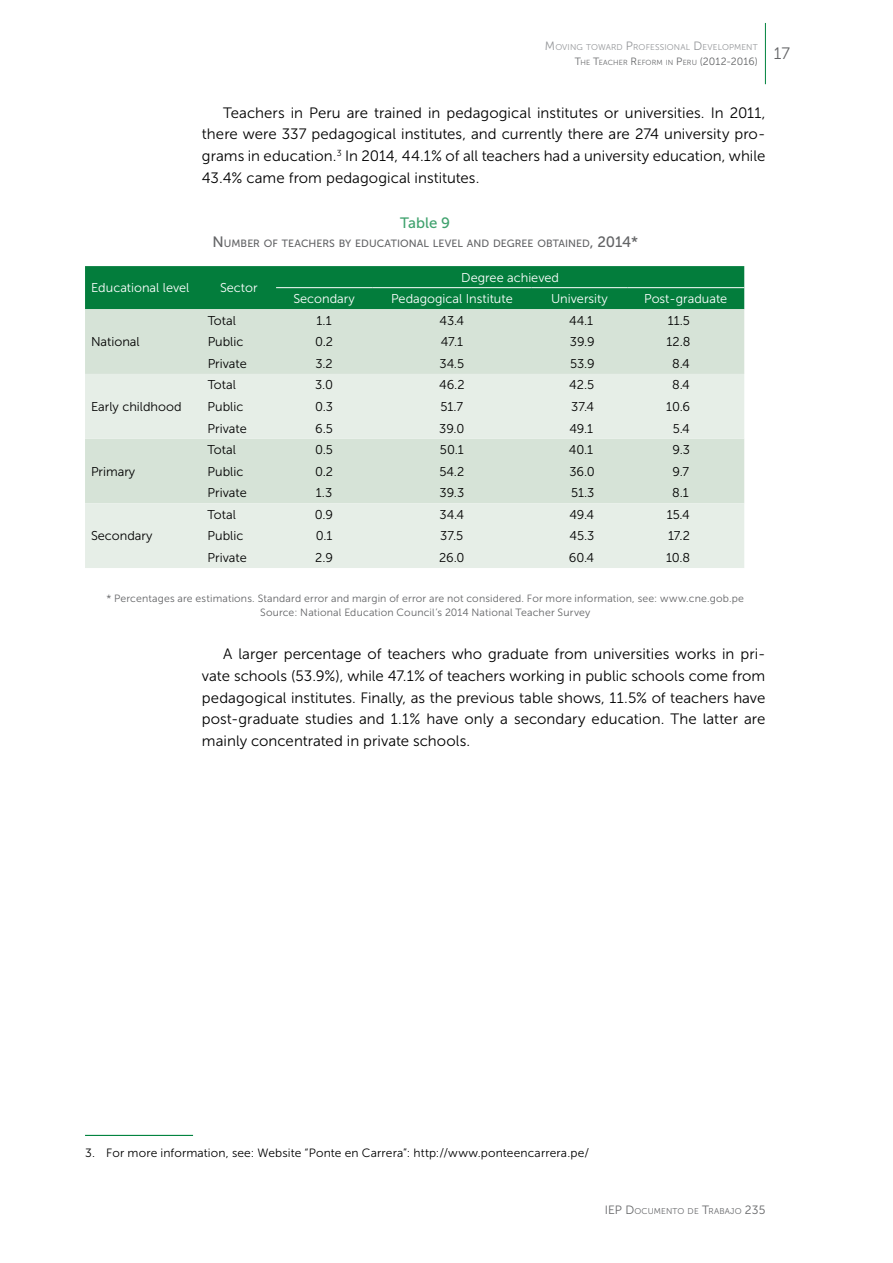
<style>
.page{position:relative;width:893px;height:1263px;background:#fff}
.page>*{position:absolute;margin:0;border:0;box-sizing:border-box;transform-origin:0 0}
.t1{font:15px/21.8px "Museo Sans 300";letter-spacing:.005em;color:#000;text-align:justify}
.t2{font:15px "Museo Sans 500";color:#40a26e}
.t3{font:12.75px "Museo Sans 300";color:#000}
.t4{font:12.75px "Museo Sans 300";color:#fff}
.t5{font:12px "Museo Sans 300";letter-spacing:.015em;color:#000}
.t6{font:10.5px/14.2px "Museo Sans 300";letter-spacing:.02em;color:#636466;text-align:center}
.t7{font:10.5px "Museo Sans 500";letter-spacing:.005em;color:#636466}
.t8{font:8.4px "Museo Sans 300";letter-spacing:.02em;color:#939598}
.t9{font:8.4px "Museo Sans 300";letter-spacing:.02em;color:#636466}
.t10{font:7.35px "Museo Sans 300";letter-spacing:.015em;color:#636466}
.s1{font-size:12px}
.s2{font-size:10.5px}
.s3{font-size:15px}
</style>
<div class="page">
<hr style="left:765px;top:23px;width:1px;height:61px;background:#00833e">
<div style="left:85px;top:266px;width:659px;height:43px;background:#037d3c"></div>
<div style="left:85px;top:309px;width:659px;height:65px;background:#d6e3d7"></div>
<svg style="left:85px;top:374px;width:659px;height:194px;background:#e0eae1"></svg>
<hr style="left:276px;top:287px;width:96px;height:1px;background:#fff">
<hr style="left:372px;top:287px;width:160px;height:1px;background:#fff">
<hr style="left:532px;top:287px;width:95px;height:1px;background:#fff">
<hr style="left:627px;top:287px;width:117px;height:1px;background:#fff">
<hr style="left:85px;top:1135px;width:108px;height:1px;background:#00833e">
<p class="t8" style="left:545px;top:43px;width:214px"><span class="s1">M</span>OVING TOWARD <span class="s1">P</span>ROFESSIONAL <span class="s1">D</span> EVELOPM ENT</p>
<p class="t10" style="left:575px;top:59px;width:217px"><span class="s2">T</span>HE <span class="s2">T</span>EACHER <span class="s2">R</span> EFORM IN <span class="s2">P</span>ERU <span class="s2">(2012-2016)</span> <sup>17</sup></p>
<p class="t1" style="left:202px;top:102px;width:565px;text-indent:21px">Teachers in Peru are trained in pedagogical institutes or universities. I n 2011, there were 337 pedagogical institutes, and currently there are 274 university pro&shy;grams in education.<sup>3</sup> I n 2014, 44.1% of all teachers had a university education, while 43.4% came from pedagogical institutes.</p>
<p class="t2" style="left:400px;top:214px;width:52px">Table 9</p>
<p class="t7" style="left:212px;top:238px;width:427px"><span class="s3">N</span> UMBER OF TEACHERS BY EDUCATIONAL LEVEL AND DEGREE OBTAINED<span class="s3">, 2014*</span></p>
<p class="t4" style="left:91px;top:281px;width:100px">Educational level</p>
<p class="t4" style="left:220px;top:281px;width:39px">Sector</p>
<p class="t4" style="left:461px;top:270px;width:99px">Degree achieved</p>
<p class="t4" style="left:293px;top:292px;width:63px">Secondary</p>
<p class="t4" style="left:391px;top:292px;width:123px">Pedagogical I nstitute</p>
<p class="t4" style="left:551px;top:292px;width:58px">U niversity</p>
<p class="t4" style="left:644px;top:292px;width:85px">Post-graduate</p>
<p class="t3" style="left:91px;top:335px;width:50px">National</p>
<p class="t3" style="left:91px;top:400px;width:92px">Early childhood</p>
<p class="t3" style="left:91px;top:464px;width:46px">Primary</p>
<p class="t3" style="left:208px;top:313px;width:30px">Total</p>
<p class="t3" style="left:317px;top:313px;width:17px">1.1</p>
<p class="t3" style="left:440px;top:313px;width:26px">43.4</p>
<p class="t3" style="left:569px;top:313px;width:25px">44.1</p>
<p class="t3" style="left:668px;top:313px;width:24px">11.5</p>
<p class="t3" style="left:208px;top:335px;width:37px">Public</p>
<p class="t3" style="left:315px;top:335px;width:20px">0.2</p>
<p class="t3" style="left:441px;top:335px;width:24px">47.1</p>
<p class="t3" style="left:570px;top:335px;width:26px">39.9</p>
<p class="t3" style="left:666px;top:335px;width:25px">12.8</p>
<p class="t3" style="left:208px;top:357px;width:41px">Private</p>
<p class="t3" style="left:315px;top:357px;width:19px">3.2</p>
<p class="t3" style="left:440px;top:357px;width:26px">34.5</p>
<p class="t3" style="left:570px;top:357px;width:26px">53.9</p>
<p class="t3" style="left:672px;top:357px;width:19px">8.4</p>
<p class="t3" style="left:208px;top:378px;width:30px">Total</p>
<p class="t3" style="left:315px;top:378px;width:19px">3.0</p>
<p class="t3" style="left:439px;top:378px;width:27px">46.2</p>
<p class="t3" style="left:569px;top:378px;width:27px">42.5</p>
<p class="t3" style="left:672px;top:378px;width:19px">8.4</p>
<p class="t3" style="left:208px;top:400px;width:37px">Public</p>
<p class="t3" style="left:315px;top:400px;width:19px">0.3</p>
<p class="t3" style="left:441px;top:400px;width:24px">51.7</p>
<p class="t3" style="left:571px;top:400px;width:24px">37.4</p>
<p class="t3" style="left:666px;top:400px;width:26px">10.6</p>
<p class="t3" style="left:208px;top:421px;width:41px">Private</p>
<p class="t3" style="left:315px;top:421px;width:19px">6.5</p>
<p class="t3" style="left:439px;top:421px;width:27px">39.0</p>
<p class="t3" style="left:569px;top:421px;width:25px">49.1</p>
<p class="t3" style="left:673px;top:421px;width:18px">5.4</p>
<p class="t3" style="left:208px;top:443px;width:30px">Total</p>
<p class="t3" style="left:315px;top:443px;width:19px">0.5</p>
<p class="t3" style="left:440px;top:443px;width:25px">50.1</p>
<p class="t3" style="left:569px;top:443px;width:26px">40.1</p>
<p class="t3" style="left:672px;top:443px;width:19px">9.3</p>
<p class="t3" style="left:208px;top:464px;width:37px">Public</p>
<p class="t3" style="left:315px;top:464px;width:20px">0.2</p>
<p class="t3" style="left:439px;top:464px;width:26px">54.2</p>
<p class="t3" style="left:569px;top:464px;width:27px">36.0</p>
<p class="t3" style="left:672px;top:464px;width:18px">9.7</p>
<p class="t3" style="left:208px;top:486px;width:41px">Private</p>
<p class="t3" style="left:316px;top:486px;width:18px">1.3</p>
<p class="t3" style="left:440px;top:486px;width:26px">39.3</p>
<p class="t3" style="left:571px;top:486px;width:25px">51.3</p>
<p class="t3" style="left:672px;top:486px;width:18px">8.1</p>
<p class="t3" style="left:208px;top:508px;width:30px">Total</p>
<p class="t3" style="left:315px;top:508px;width:20px">0.9</p>
<p class="t3" style="left:440px;top:508px;width:26px">34.4</p>
<p class="t3" style="left:569px;top:508px;width:26px">49.4</p>
<p class="t3" style="left:667px;top:508px;width:24px">15.4</p>
<p class="t3" style="left:208px;top:529px;width:37px">Public</p>
<p class="t3" style="left:316px;top:529px;width:18px">0.1</p>
<p class="t3" style="left:440px;top:529px;width:25px">37.5</p>
<p class="t3" style="left:569px;top:529px;width:26px">45.3</p>
<p class="t3" style="left:668px;top:529px;width:23px">17.2</p>
<p class="t3" style="left:208px;top:551px;width:41px">Private</p>
<p class="t3" style="left:315px;top:551px;width:19px">2.9</p>
<p class="t3" style="left:439px;top:551px;width:27px">26.0</p>
<p class="t3" style="left:569px;top:551px;width:27px">60.4</p>
<p class="t3" style="left:666px;top:551px;width:26px">10.8</p>
<p class="t6" style="left:106px;top:591px;width:639px">* Percentages are estimations. Standard error and margin of error are not considered. For more information, see: www.cne.gob.pe<br>Source: National Education Council’s 2014 National Teacher Survey</p>
<p class="t1" style="left:202px;top:643px;width:565px;text-indent:21px">A larger percentage of teachers who graduate from universities works in pri&shy;vate schools (53.9%), while 47.1% of teachers working in public schools come from pedagogical institutes. Finally, as the previous table shows, 11.5% of teachers have post-graduate studies and 1.1% have only a secondary education. The latter are mainly concentrated in private schools.</p>
<p class="t3" style="left:91px;top:529px;width:63px">Secondary</p>
<p class="t5" style="left:85px;top:1146px;width:506px">3. For more information, see: Website “Ponte en Carrera”: http://www.ponteencarrera.pe/</p>
<p class="t9" style="left:605px;top:1207px;width:162px"><span class="s1">IEP D</span>OCUMENTO DE <span class="s1">T</span>RABAJO <span class="s1">235</span></p>
</div>
